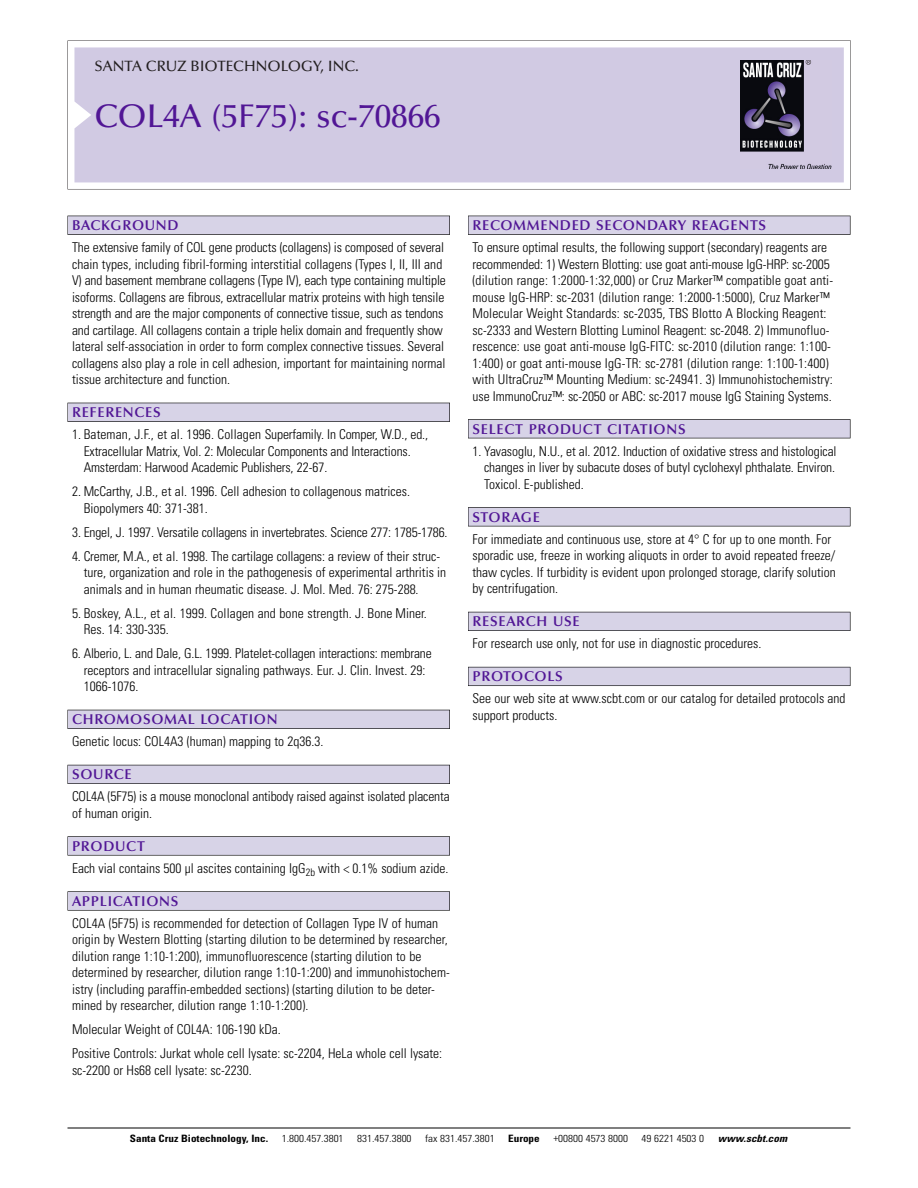
<style>
.page{position:relative;width:918px;height:1188px;background:#fff}
.page>*{position:absolute;margin:0;border:0;box-sizing:border-box;transform-origin:0 0}
.t1{font:500 33px "Optima";color:#511695}
.t2{font:500 15px "Optima";color:#231f20}
.t3{font:600 14.25px "Optima";letter-spacing:.05em;color:#511695}
.t4{font:300 condensed 13.5px/16.5px "Univers";color:#000}
.t5{font:300 condensed 10.2px "Univers";color:#000;scale:1.1 1}
.t6{font:700 condensed 10.2px "Univers";color:#000;scale:1.1 1}
.t7{font:italic 700 condensed 10.2px "Univers";letter-spacing:.005em;color:#000;scale:1.1 1}
</style>
<div class="page">
<svg style="left:68px;top:40px;width:783px;height:149px"></svg>
<div style="left:74px;top:47px;width:770px;height:135px;background:#d1cae3"></div>
<img style="left:741px;top:60px;width:90px;height:108px">
<div style="left:68px;top:216px;width:382px;height:19px;background:#525155"></div>
<div style="left:68px;top:216px;width:381px;height:18px;background:#d7d3e7"></div>
<div style="left:68px;top:403px;width:382px;height:19px;background:#515055"></div>
<div style="left:68px;top:403px;width:381px;height:18px;background:#d7d3e7"></div>
<div style="left:68px;top:710px;width:382px;height:19px;background:#525158"></div>
<div style="left:68px;top:710px;width:381px;height:18px;background:#d7d3e7"></div>
<div style="left:68px;top:765px;width:382px;height:19px;background:#54535a"></div>
<div style="left:68px;top:765px;width:381px;height:18px;background:#d7d3e7"></div>
<svg style="left:68px;top:836px;width:382px;height:20px"></svg>
<div style="left:68px;top:837px;width:381px;height:18px;background:#d7d3e7"></div>
<div style="left:68px;top:891px;width:382px;height:20px;background:#626263"></div>
<div style="left:68px;top:892px;width:381px;height:18px;background:#d7d3e7"></div>
<div style="left:468px;top:216px;width:382px;height:19px;background:#525155"></div>
<div style="left:468px;top:216px;width:382px;height:18px;background:#d7d3e7"></div>
<div style="left:468px;top:419px;width:382px;height:19px;background:#525155"></div>
<div style="left:468px;top:420px;width:382px;height:18px;background:#d7d3e7"></div>
<div style="left:468px;top:507px;width:382px;height:19px;background:#545357"></div>
<div style="left:468px;top:508px;width:382px;height:18px;background:#d7d3e7"></div>
<div style="left:468px;top:612px;width:382px;height:19px;background:#54535a"></div>
<div style="left:468px;top:612px;width:382px;height:18px;background:#d7d3e7"></div>
<div style="left:468px;top:667px;width:382px;height:19px;background:#5b5a62"></div>
<div style="left:468px;top:667px;width:382px;height:18px;background:#d7d3e7"></div>
<hr style="left:68px;top:1128px;width:782px;height:1px;background:#000">
<p class="t2" style="left:94px;top:61px;width:266px">SANTA CRUZ BIOTECHNOLOGY, INC.</p>
<h1 class="t1" style="left:94px;top:103px;width:348px">COL4A (5F75): sc-70866</h1>
<p class="t3" style="left:72px;top:219px;width:108px">BACKGROUND</p>
<p class="t4" style="left:72px;top:240px;width:375px">The extensive family of COL gene products (collagens) is composed of several chain types, including fibril-forming interstitial collagens (Types I, II, III and V) and basement membrane collagens (Type IV), each type containing multiple isoforms. Collagens are fibrous, extracellular matrix proteins with high tensile strength and are the major components of connective tissue, such as tendons and cartilage. All collagens contain a triple helix domain and frequently show lateral self-association in order to form complex connective tissues. Several collagens also play a role in cell adhesion, important for maintaining normal tissue architecture and function.</p>
<p class="t3" style="left:72px;top:407px;width:90px">REFERENCES</p>
<p class="t4" style="left:84px;top:427px;width:346px;text-indent:-12px">1. Bateman, J.F., et al. 1996. Collagen Superfamily. In Comper, W.D., ed.,<br>Extracellular Matrix, Vol. 2: Molecular Components and Interactions.<br>Amsterdam: Harwood Academic Publishers, 22-67.</p>
<p class="t4" style="left:84px;top:484px;width:328px;text-indent:-12px">2. McCarthy, J.B., et al. 1996. Cell adhesion to collagenous matrices.<br>Biopolymers 40: 371-381.</p>
<p class="t4" style="left:72px;top:525px;width:377px">3. Engel, J. 1997. Versatile collagens in invertebrates. Science 277: 1785-1786.</p>
<p class="t4" style="left:84px;top:549px;width:364px;text-indent:-12px">4. Cremer, M.A., et al. 1998. The cartilage collagens: a review of their struc&shy;ture, organization and role in the pathogenesis of experimental arthritis in animals and in human rheumatic disease. J. Mol. Med. 76: 275-288.</p>
<p class="t4" style="left:84px;top:606px;width:345px;text-indent:-12px">5. Boskey, A.L., et al. 1999. Collagen and bone strength. J. Bone Miner.<br>Res. 14: 330-335.</p>
<p class="t4" style="left:84px;top:646px;width:350px;text-indent:-12px">6. Alberio, L. and Dale, G.L. 1999. Platelet-collagen interactions: membrane receptors and intracellular signaling pathways. Eur. J. Clin. Invest. 29:<br>1066-1076.</p>
<p class="t3" style="left:72px;top:714px;width:207px">CHROMOSOMAL LOCATION</p>
<p class="t4" style="left:72px;top:734px;width:253px">Genetic locus: COL4A3 (human) mapping to 2q36.3.</p>
<p class="t3" style="left:72px;top:769px;width:61px">SOURCE</p>
<p class="t4" style="left:72px;top:789px;width:379px">COL4A (5F75) is a mouse monoclonal antibody raised against isolated placenta of human origin.</p>
<p class="t3" style="left:72px;top:840px;width:74px">PRODUCT</p>
<p class="t4" style="left:72px;top:861px;width:378px">Each vial contains 500 µl ascites containing IgG<sub>2b</sub> with &lt; 0.1% sodium azide.</p>
<p class="t3" style="left:72px;top:895px;width:108px">APPLICATIONS</p>
<p class="t4" style="left:72px;top:916px;width:379px">COL4A (5F75) is recommended for detection of Collagen Type IV of human origin by Western Blotting (starting dilution to be determined by researcher, dilution range 1:10-1:200), immunofluorescence (starting dilution to be determined by researcher, dilution range 1:10-1:200) and immunohistochem&shy;istry (including paraffin-embedded sections) (starting dilution to be deter&shy;mined by researcher, dilution range 1:10-1:200).</p>
<p class="t4" style="left:72px;top:1019px;width:372px;line-height:24px">Molecular Weight of COL4A: 106-190 kDa.<br>Positive Controls: Jurkat whole cell lysate: sc-2204, HeLa whole cell lysate:</p>
<p class="t4" style="left:72px;top:1063px;width:181px">sc-2200 or Hs68 cell lysate: sc-2230.</p>
<p class="t3" style="left:473px;top:219px;width:295px">RECOMMENDED SECONDARY REAGENTS</p>
<p class="t4" style="left:473px;top:240px;width:362px">To ensure optimal results, the following support (secondary) reagents are recommended: 1) Western Blotting: use goat anti-mouse IgG-HRP: sc-2005 (dilution range: 1:2000-1:32,000) or Cruz Marker™ compatible goat anti&shy;mouse IgG-HRP: sc-2031 (dilution range: 1:2000-1:5000), Cruz Marker™ Molecular Weight Standards: sc-2035, TBS Blotto A Blocking Reagent: sc-2333 and Western Blotting Luminol Reagent: sc-2048. 2) Immunofluo&shy;rescence: use goat anti-mouse IgG-FITC: sc-2010 (dilution range: 1:100- 1:400) or goat anti-mouse IgG-TR: sc-2781 (dilution range: 1:100-1:400) with UltraCruz™ Mounting Medium: sc-24941. 3) Immunohistochemistry: use ImmunoCruz™: sc-2050 or ABC: sc-2017 mouse IgG Staining Systems.</p>
<p class="t3" style="left:473px;top:423px;width:215px">SELECT PRODUCT CITATIONS</p>
<p class="t4" style="left:484px;top:444px;width:354px;text-align:justify;text-indent:-12px">1. Yavasoglu, N.U., et al. 2012. Induction of oxidative stress and histological changes in liver by subacute doses of butyl cyclohexyl phthalate. Environ.<br>Toxicol. E-published.</p>
<p class="t3" style="left:473px;top:511px;width:69px">STORAGE</p>
<p class="t4" style="left:473px;top:532px;width:365px">For immediate and continuous use, store at 4° C for up to one month. For sporadic use, freeze in working aliquots in order to avoid repeated freeze/ thaw cycles. If turbidity is evident upon prolonged storage, clarify solution by centrifugation.</p>
<p class="t3" style="left:473px;top:616px;width:109px">RESEARCH USE</p>
<p class="t4" style="left:473px;top:636px;width:290px">For research use only, not for use in diagnostic procedures.</p>
<p class="t3" style="left:473px;top:671px;width:92px">PROTOCOLS</p>
<p class="t4" style="left:473px;top:691px;width:375px">See our web site at www.scbt.com or our catalog for detailed protocols and support products.</p>
<p class="t6" style="left:130px;top:1135px;width:127px">Santa Cruz Biotechnology, Inc.</p>
<p class="t5" style="left:282px;top:1135px;width:58px">1.800.457.3801</p>
<p class="t5" style="left:357px;top:1135px;width:51px">831.457.3800</p>
<p class="t5" style="left:425px;top:1135px;width:65px">fax 831.457.3801</p>
<p class="t6" style="left:508px;top:1135px;width:30px">Europe</p>
<p class="t5" style="left:553px;top:1135px;width:69px">+00800 4573 8000</p>
<p class="t5" style="left:642px;top:1135px;width:58px">49 6221 4503 0</p>
<p class="t7" style="left:718px;top:1135px;width:64px">www.scbt.com</p>
</div>
